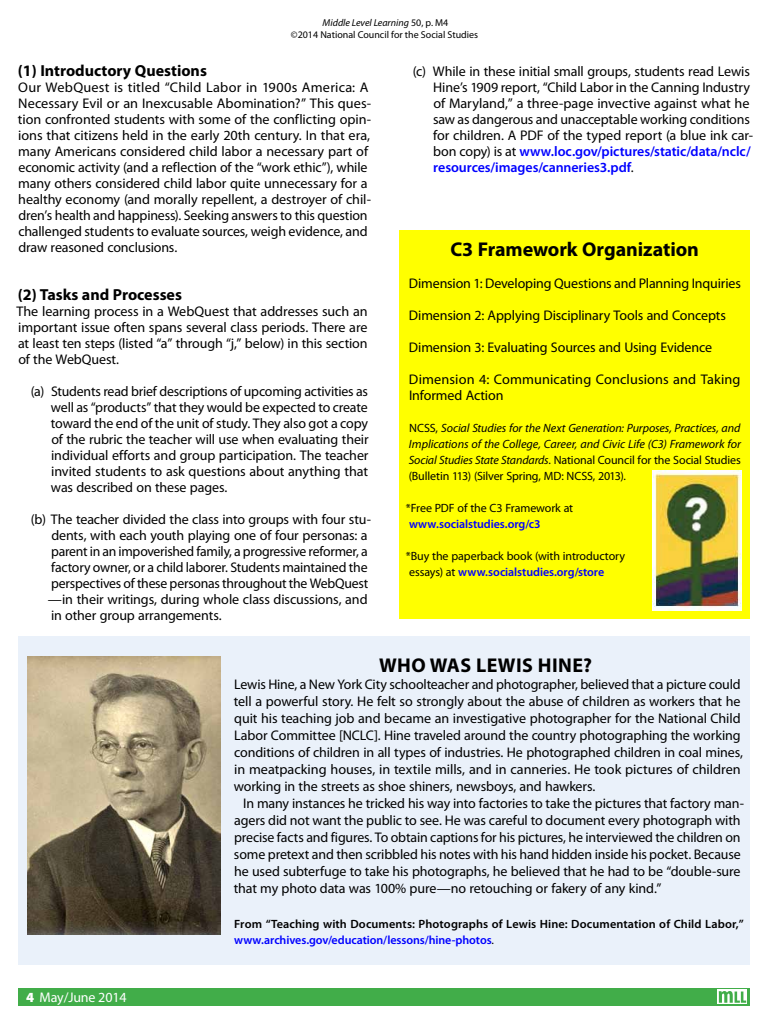
<style>
.page{position:relative;width:768px;height:1024px;background:#fff}
.page>*{position:absolute;margin:0;border:0;box-sizing:border-box;transform-origin:0 0}
.t1{font:700 20px "Myriad Pro";color:#000}
.t2{font:700 20px "Myriad Pro";letter-spacing:.02em;color:#000}
.t3{font:700 16px "Myriad Pro";color:#000}
.t4{font:14px/16px "Myriad Pro";letter-spacing:-.01em;color:#000}
.t5{font:14px "Myriad Pro";letter-spacing:-.01em;color:#fff}
.t6{font:italic 12px/16px "Myriad Pro";letter-spacing:-.005em;color:#000;text-align:justify}
.t7{font:600 12px/16px "Myriad Pro";letter-spacing:.005em;color:#000}
.t8{font:12px/16px "Myriad Pro";letter-spacing:-.005em;color:#000}
.t9{font:600 12px "Myriad Pro";letter-spacing:-.005em;color:#00f}
.t10{font:10px/12px "Myriad Pro";color:#000;text-align:center}
.s1{font-style:italic}
.s2{font-weight:600;color:#00f}
.s3{font-style:normal}
.s4{font-weight:900}
.s5{color:#00f}
.s6{font-weight:400}
</style>
<div class="page">
<div style="left:630px;top:988px;width:120px;height:18px;background:#41ad49"></div>
<div style="left:18px;top:988px;width:724px;height:18px;background:#41ad49"></div>
<div style="left:717px;top:990px;width:30px;height:14px;background:#e8f5e9"></div>
<svg style="left:719px;top:991px;width:27px;height:12px"></svg>
<div style="left:400px;top:230px;width:350px;height:388px;background:#ff0"></div>
<div style="left:18px;top:636px;width:732px;height:329px;background:#eaf1fa"></div>
<img style="left:27px;top:656px;width:193px;height:278px">
<img style="left:653px;top:470px;width:89px;height:140px">
<p class="t10" style="left:291px;top:16px;width:189px"><span class="s1">Middle Level Learning</span> 50, p. M4<br>©2014 National Council for the Social Studies</p>
<p class="t3" style="left:18px;top:62px;width:191px">(1) Introductory Questions</p>
<p class="t4" style="left:18px;top:80px;width:355px">Our WebQuest is titled “Child Labor in 1900s America: A Necessary Evil or an Inexcusable Abomination?” This ques&shy;tion confronted students with some of the conflicting opin&shy;ions that citizens held in the early 20th century. In that era, many Americans considered child labor a necessary part of economic activity (and a reflection of the “work ethic”), while many others considered child labor quite unnecessary for a healthy economy (and morally repellent, a destroyer of chil&shy;dren’s health and happiness). Seeking answers to this question challenged students to evaluate sources, weigh evidence, and draw reasoned conclusions.</p>
<p class="t3" style="left:18px;top:286px;width:166px">(2) Tasks and Processes</p>
<p class="t4" style="left:16px;top:304px;width:353px;text-align:justify">The learning process in a WebQuest that addresses such an important issue often spans several class periods. There are at least ten steps (listed “a” through “j,” below) in this section of the WebQuest.</p>
<p class="t4" style="left:51px;top:384px;width:319px;text-align:justify;text-indent:-20px">(a) Students read brief descriptions of upcoming activities as well as “products” that they would be expected to create toward the end of the unit of study. They also got a copy of the rubric the teacher will use when evaluating their individual efforts and group participation. The teacher invited students to ask questions about anything that was described on these pages.</p>
<p class="t4" style="left:48px;top:512px;width:325px;text-indent:-17px">(b) The teacher divided the class into groups with four stu&shy;dents, with each youth playing one of four personas: a parent in an impoverished family, a progressive reformer, a factory owner, or a child laborer. Students maintained the perspectives of these personas throughout the WebQuest —in their writings, during whole class discussions, and in other group arrangements.</p>
<p class="t4" style="left:433px;top:64px;width:322px;text-indent:-20px">(c) While in these initial small groups, students read Lewis Hine’s 1909 report, “Child Labor in the Canning Industry of Maryland,” a three-page invective against what he saw as dangerous and unacceptable working conditions for children. A PDF of the typed report (a blue ink car&shy;bon copy) is at <span class="s2">www.loc.gov/pictures/static/data/nclc/ resources/images/canneries3.pdf</span>.</p>
<h1 class="t1" style="left:451px;top:238px;width:250px">C3 Framework Organization</h1>
<p class="t4" style="left:409px;top:276px;width:333px">Dimension 1: Developing Questions and Planning Inquiries</p>
<p class="t4" style="left:409px;top:308px;width:319px">Dimension 2: Applying Disciplinary Tools and Concepts</p>
<p class="t4" style="left:409px;top:340px;width:305px">Dimension 3: Evaluating Sources and Using Evidence</p>
<p class="t4" style="left:409px;top:372px;width:333px">Dimension 4: Communicating Conclusions and Taking<br>Informed Action</p>
<p class="t6" style="left:409px;top:420px;width:334px"><span class="s3">NCSS,</span> Social Studies for the Next Generation: Purposes, Practices, and Implications of the College, Career, and Civic Life (C3) Framework for Social Studies State Standards<span class="s3">. National Council for the Social Studies (Bulletin 113) (Silver Spring, MD: NCSS, 2013).</span></p>
<p class="t8" style="left:406px;top:500px;width:169px">*Free PDF of the C3 Framework at</p>
<p class="t9" style="left:409px;top:516px;width:133px">www.socialstudies.org/c3</p>
<p class="t8" style="left:406px;top:548px;width:221px">*Buy the paperback book (with introductory essays) at <span class="s2">www.socialstudies.org/store</span></p>
<p class="t5" style="left:26px;top:990px;width:102px"><span class="s4">4</span> May/June 2014</p>
<h1 class="t2" style="left:379px;top:654px;width:215px">WHO WAS LEWIS HINE?</h1>
<p class="t4" style="left:234px;top:676px;width:511px;line-height:17px">Lewis Hine, a New York City schoolteacher and photographer, believed that a picture could tell a powerful story. He felt so strongly about the abuse of children as workers that he quit his teaching job and became an investigative photographer for the National Child Labor Committee [NCLC]. Hine traveled around the country photographing the working conditions of children in all types of industries. He photographed children in coal mines, in meatpacking houses, in textile mills, and in canneries. He took pictures of children working in the streets as shoe shiners, newsboys, and hawkers.</p>
<p class="t4" style="left:234px;top:795px;width:512px;line-height:17px;text-indent:9px">In many instances he tricked his way into factories to take the pictures that factory man&shy;agers did not want the public to see. He was careful to document every photograph with precise facts and figures. To obtain captions for his pictures, he interviewed the children on some pretext and then scribbled his notes with his hand hidden inside his pocket. Because he used subterfuge to take his photographs, he believed that he had to be “double-sure that my photo data was 100% pure—no retouching or fakery of any kind.”</p>
<p class="t7" style="left:234px;top:916px;width:511px">From “Teaching with Documents: Photographs of Lewis Hine: Documentation of Child Labor,” <span class="s5">www.archives.gov/education/lessons/hine-photos</span><span class="s6">.</span></p>
</div>
